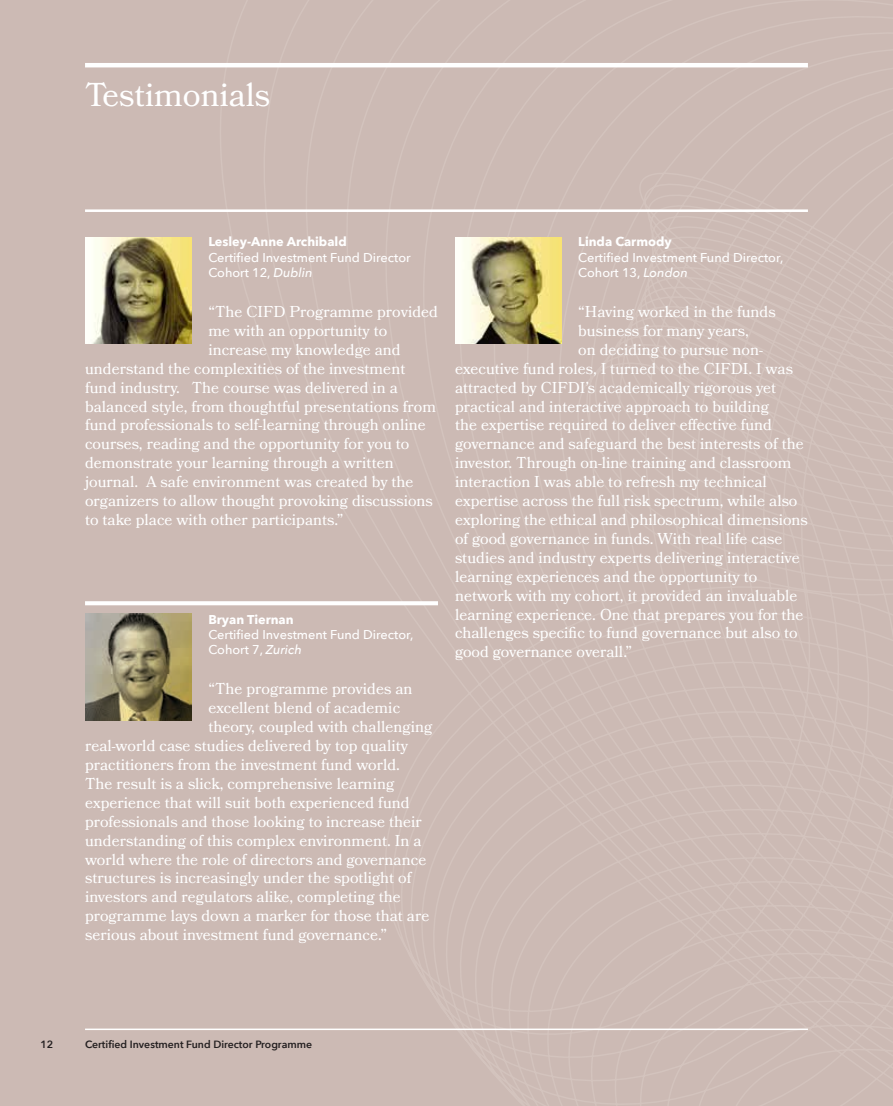
<style>
.page{position:relative;width:893px;height:1106px;background:#ccbab4}
.page>*{position:absolute;margin:0;border:0;box-sizing:border-box;transform-origin:0 0}
.t1{font:33px "Bookmania";color:#fff}
.t2{font:15.75px "Bookmania";color:#fff}
.t3{font:500 12.75px/15.3px "Avenir Next";color:#fff}
.t4{font:700 12.75px "Avenir Next";color:#fff}
.t5{font:600 10.5px "Avenir Next";color:#231f20}
.s1{font-style:italic}
</style>
<div class="page">
<hr style="left:85px;top:1028px;width:723px;height:2px;background:#fff">
<hr style="left:85px;top:63px;width:723px;height:4px;background:#fff">
<hr style="left:85px;top:209px;width:723px;height:3px;background:#fff">
<img style="left:85px;top:237px;width:106px;height:107px">
<img style="left:455px;top:237px;width:106px;height:107px">
<svg style="left:85px;top:601px;width:353px;height:4px"></svg>
<img style="left:85px;top:614px;width:106px;height:106px">
<h1 class="t1" style="left:85px;top:75px;width:187px">Testimonials</h1>
<p class="t4" style="left:208px;top:231px;width:140px">Lesley-Anne Archibald</p>
<p class="t3" style="left:208px;top:249px;width:204px">Certified Investment Fund Director<br>Cohort 12, <span class="s1">Dublin</span></p>
<p class="t2" style="left:208px;top:302px;width:231px">“The CIFD Programme provided</p>
<p class="t2" style="left:208px;top:321px;width:180px">me with an opportunity to</p>
<p class="t2" style="left:208px;top:340px;width:194px">increase my knowledge and</p>
<p class="t2" style="left:85px;top:359px;width:322px">understand the complexities of the investment</p>
<p class="t2" style="left:85px;top:378px;width:314px">fund industry. The course was delivered in a</p>
<p class="t2" style="left:85px;top:397px;width:352px">balanced style, from thoughtful presentations from</p>
<p class="t2" style="left:85px;top:416px;width:342px">fund professionals to self-learning through online</p>
<p class="t2" style="left:85px;top:435px;width:326px">courses, reading and the opportunity for you to</p>
<p class="t2" style="left:85px;top:453px;width:310px">demonstrate your learning through a written</p>
<p class="t2" style="left:85px;top:472px;width:330px">journal. A safe environment was created by the</p>
<p class="t2" style="left:85px;top:491px;width:349px">organizers to allow thought provoking discussions</p>
<p class="t2" style="left:85px;top:510px;width:260px">to take place with other participants.”</p>
<p class="t4" style="left:208px;top:608px;width:87px">Bryan Tiernan</p>
<p class="t3" style="left:208px;top:626px;width:207px">Certified Investment Fund Director,<br>Cohort 7, <span class="s1">Zurich</span></p>
<p class="t2" style="left:208px;top:679px;width:206px">“The programme provides an</p>
<p class="t2" style="left:208px;top:698px;width:193px">excellent blend of academic</p>
<p class="t2" style="left:208px;top:717px;width:226px">theory, coupled with challenging</p>
<p class="t2" style="left:85px;top:736px;width:325px">real-world case studies delivered by top quality</p>
<p class="t2" style="left:85px;top:755px;width:316px">practitioners from the investment fund world.</p>
<p class="t2" style="left:85px;top:774px;width:311px">The result is a slick, comprehensive learning</p>
<p class="t2" style="left:85px;top:793px;width:326px">experience that will suit both experienced fund</p>
<p class="t2" style="left:85px;top:812px;width:338px">professionals and those looking to increase their</p>
<p class="t2" style="left:85px;top:831px;width:338px">understanding of this complex environment. In a</p>
<p class="t2" style="left:85px;top:850px;width:343px">world where the role of directors and governance</p>
<p class="t2" style="left:85px;top:868px;width:328px">structures is increasingly under the spotlight of</p>
<p class="t2" style="left:85px;top:887px;width:317px">investors and regulators alike, completing the</p>
<p class="t2" style="left:85px;top:906px;width:346px">programme lays down a marker for those that are</p>
<p class="t2" style="left:85px;top:925px;width:303px">serious about investment fund governance.”</p>
<p class="t4" style="left:578px;top:231px;width:95px">Linda Carmody</p>
<p class="t3" style="left:578px;top:249px;width:207px">Certified Investment Fund Director,<br>Cohort 13, <span class="s1">London</span></p>
<p class="t2" style="left:578px;top:302px;width:199px">“Having worked in the funds</p>
<p class="t2" style="left:578px;top:321px;width:172px">business for many years,</p>
<p class="t2" style="left:578px;top:340px;width:186px">on deciding to pursue non-</p>
<p class="t2" style="left:455px;top:359px;width:339px">executive fund roles, I turned to the CIFDI. I was</p>
<p class="t2" style="left:455px;top:378px;width:323px">attracted by CIFDI’s academically rigorous yet</p>
<p class="t2" style="left:455px;top:397px;width:316px">practical and interactive approach to building</p>
<p class="t2" style="left:455px;top:416px;width:319px">the expertise required to deliver effective fund</p>
<p class="t2" style="left:455px;top:435px;width:350px">governance and safeguard the best interests of the</p>
<p class="t2" style="left:455px;top:453px;width:338px">investor. Through on-line training and classroom</p>
<p class="t2" style="left:455px;top:472px;width:313px">interaction I was able to refresh my technical</p>
<p class="t2" style="left:455px;top:491px;width:344px">expertise across the full risk spectrum, while also</p>
<p class="t2" style="left:455px;top:510px;width:354px">exploring the ethical and philosophical dimensions</p>
<p class="t2" style="left:455px;top:529px;width:329px">of good governance in funds. With real life case</p>
<p class="t2" style="left:455px;top:548px;width:346px">studies and industry experts delivering interactive</p>
<p class="t2" style="left:455px;top:567px;width:304px">learning experiences and the opportunity to</p>
<p class="t2" style="left:455px;top:586px;width:344px">network with my cohort, it provided an invaluable</p>
<p class="t2" style="left:455px;top:605px;width:350px">learning experience. One that prepares you for the</p>
<p class="t2" style="left:455px;top:624px;width:344px">challenges specific to fund governance but also to</p>
<p class="t2" style="left:455px;top:642px;width:179px">good governance overall.”</p>
<p class="t5" style="left:40px;top:1035px;width:14px">12</p>
<p class="t5" style="left:85px;top:1035px;width:229px">Certified Investment Fund Director Programme</p>
</div>
